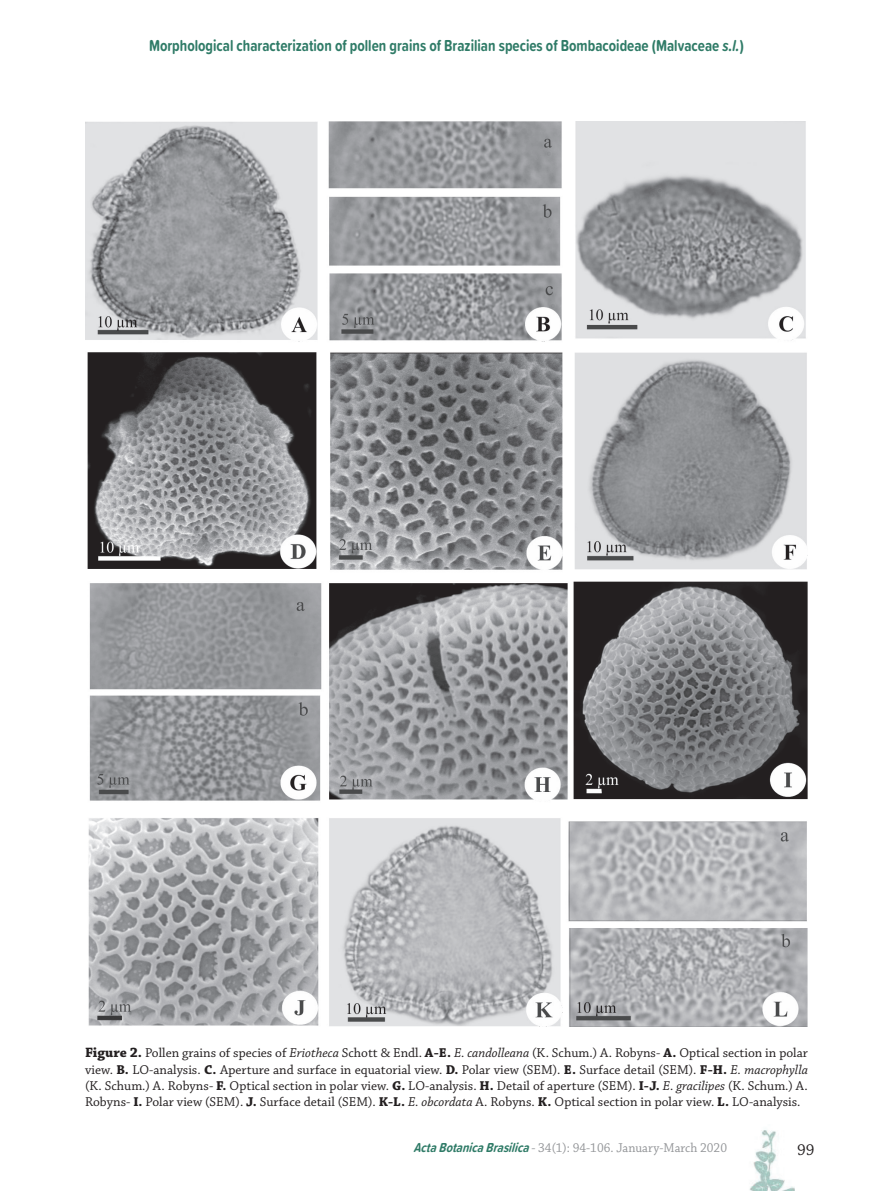
<style>
.page{position:relative;width:893px;height:1191px;background:#fff}
.page>*{position:absolute;margin:0;border:0;box-sizing:border-box;transform-origin:0 0}
.t1{font:700 16.5px "Proxima Soft Cond";color:#2f7b67;scale:.91 1}
.t2{font:16.5px "Chaparral Pro";color:#231f20}
.t3{font:13.5px/16.2px "Chaparral Pro";color:#231f20;text-align:justify}
.t4{font:13.5px "Chaparral Pro";color:#939598;scale:.95 1}
.s1{font-style:italic}
.s2{font-weight:700;font-size:14.25px}
.s3{font-weight:700}
.s4{font-family:"Proxima Soft Cond";font-weight:700;font-style:italic;color:#2f7b67}
</style>
<div class="page">
<img style="left:749px;top:1130px;width:45px;height:61px">
<img style="left:85px;top:121px;width:723px;height:905px">
<p class="t1" style="left:149px;top:33px;width:655px">Morphological characterization of pollen grains of Brazilian species of Bombacoideae (Malvaceae <span class="s1">s.l.</span>)</p>
<p class="t3" style="left:85px;top:1045px;width:724px"><span class="s2">Figure 2.</span> Pollen grains of species of <span class="s1">Eriotheca</span> Schott &amp; Endl. <span class="s3">A-E.</span> <span class="s1">E. candolleana</span> (K. Schum.) A. Robyns- <span class="s3">A.</span> Optical section in polar view. <span class="s3">B.</span> LO-analysis. <span class="s3">C.</span> Aperture and surface in equatorial view. <span class="s3">D.</span> Polar view (SEM). <span class="s3">E.</span> Surface detail (SEM). <span class="s3">F-H.</span> <span class="s1">E. macrophylla </span>(K. Schum.) A. Robyns- <span class="s3">F.</span> Optical section in polar view. <span class="s3">G.</span> LO-analysis. <span class="s3">H.</span> Detail of aperture (SEM). <span class="s3">I-J.</span> <span class="s1">E. gracilipes</span> (K. Schum.) A.<br>Robyns- <span class="s3">I.</span> Polar view (SEM). <span class="s3">J.</span> Surface detail (SEM). <span class="s3">K-L.</span> <span class="s1">E. obcordata</span> A. Robyns. <span class="s3">K.</span> Optical section in polar view. <span class="s3">L.</span> LO-analysis.</p>
<p class="t4" style="left:414px;top:1140px;width:332px"><span class="s4">ActaBotanicaBrasilica</span>- 34(1): 94-106. January-March 2020</p>
<p class="t2" style="left:797px;top:1141px;width:19px">99</p>
</div>
